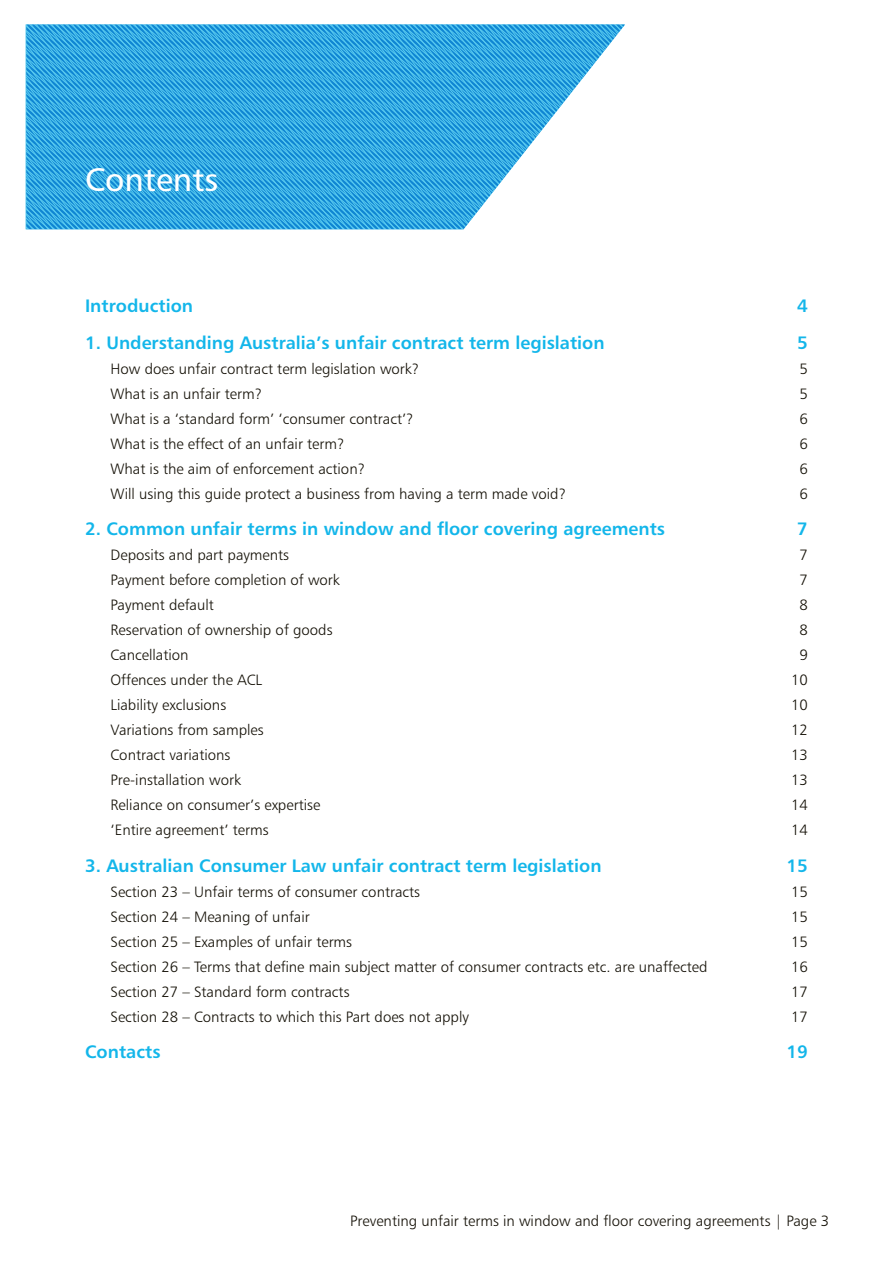
<style>
.page{position:relative;width:893px;height:1263px;background:#fff}
.page>*{position:absolute;margin:0;border:0;box-sizing:border-box;transform-origin:0 0}
.t1{font:33px "Humanist 777 BT Roman B";color:#fff}
.t2{font:18px "Humanist 777 BT Bold B";color:#13b6ea}
.t3{font:15px "Humanist 777 BT Light B";color:#141006}
</style>
<div class="page">
<svg style="left:26px;top:24px;width:599px;height:205px;background:#4db2e4"></svg>
<h1 class="t1" style="left:85px;top:159px;width:135px">Contents</h1>
<p class="t2" style="left:85px;top:295px;width:110px">Introduction</p>
<p class="t2" style="left:797px;top:295px;width:12px">4</p>
<p class="t2" style="left:85px;top:331px;width:521px">1. Understanding Australia’s unfair contract term legislation</p>
<p class="t2" style="left:797px;top:331px;width:12px">5</p>
<p class="t3" style="left:111px;top:359px;width:310px">How does unfair contract term legislation work?</p>
<p class="t3" style="left:799px;top:359px;width:10px">5</p>
<p class="t3" style="left:111px;top:384px;width:153px">What is an unfair term?</p>
<p class="t3" style="left:799px;top:384px;width:10px">5</p>
<p class="t3" style="left:111px;top:409px;width:305px">What is a ‘standard form’ ‘consumer contract’?</p>
<p class="t3" style="left:799px;top:409px;width:10px">6</p>
<p class="t3" style="left:111px;top:434px;width:236px">What is the effect of an unfair term?</p>
<p class="t3" style="left:799px;top:434px;width:10px">6</p>
<p class="t3" style="left:111px;top:459px;width:256px">What is the aim of enforcement action?</p>
<p class="t3" style="left:799px;top:459px;width:10px">6</p>
<p class="t3" style="left:111px;top:484px;width:457px">Will using this guide protect a business from having a term made void?</p>
<p class="t3" style="left:799px;top:484px;width:10px">6</p>
<p class="t2" style="left:85px;top:518px;width:582px">2. Common unfair terms in window and floor covering agreements</p>
<p class="t2" style="left:797px;top:518px;width:12px">7</p>
<p class="t3" style="left:111px;top:546px;width:180px">Deposits and part payments</p>
<p class="t3" style="left:799px;top:546px;width:10px">7</p>
<p class="t3" style="left:111px;top:571px;width:231px">Payment before completion of work</p>
<p class="t3" style="left:799px;top:571px;width:10px">7</p>
<p class="t3" style="left:111px;top:596px;width:105px">Payment default</p>
<p class="t3" style="left:799px;top:596px;width:10px">8</p>
<p class="t3" style="left:111px;top:621px;width:223px">Reservation of ownership of goods</p>
<p class="t3" style="left:799px;top:621px;width:10px">8</p>
<p class="t3" style="left:111px;top:646px;width:80px">Cancellation</p>
<p class="t3" style="left:799px;top:646px;width:10px">9</p>
<p class="t3" style="left:111px;top:671px;width:153px">Offences under the ACL</p>
<p class="t3" style="left:791px;top:671px;width:18px">10</p>
<p class="t3" style="left:111px;top:696px;width:117px">Liability exclusions</p>
<p class="t3" style="left:791px;top:696px;width:18px">10</p>
<p class="t3" style="left:111px;top:721px;width:155px">Variations from samples</p>
<p class="t3" style="left:791px;top:721px;width:18px">12</p>
<p class="t3" style="left:111px;top:746px;width:121px">Contract variations</p>
<p class="t3" style="left:791px;top:746px;width:18px">13</p>
<p class="t3" style="left:111px;top:771px;width:132px">Pre-installation work</p>
<p class="t3" style="left:791px;top:771px;width:18px">13</p>
<p class="t3" style="left:111px;top:796px;width:211px">Reliance on consumer’s expertise</p>
<p class="t3" style="left:791px;top:796px;width:18px">14</p>
<p class="t3" style="left:111px;top:821px;width:160px">‘Entire agreement’ terms</p>
<p class="t3" style="left:791px;top:821px;width:18px">14</p>
<p class="t2" style="left:85px;top:854px;width:518px">3. Australian Consumer Law unfair contract term legislation</p>
<p class="t2" style="left:787px;top:854px;width:23px">15</p>
<p class="t3" style="left:111px;top:882px;width:311px">Section 23 – Unfair terms of consumer contracts</p>
<p class="t3" style="left:791px;top:882px;width:18px">15</p>
<p class="t3" style="left:111px;top:907px;width:201px">Section 24 – Meaning of unfair</p>
<p class="t3" style="left:791px;top:907px;width:18px">15</p>
<p class="t3" style="left:111px;top:932px;width:243px">Section 25 – Examples of unfair terms</p>
<p class="t3" style="left:791px;top:932px;width:18px">15</p>
<p class="t3" style="left:111px;top:957px;width:598px">Section 26 – Terms that define main subject matter of consumer contracts etc. are unaffected</p>
<p class="t3" style="left:791px;top:957px;width:18px">16</p>
<p class="t3" style="left:111px;top:982px;width:240px">Section 27 – Standard form contracts</p>
<p class="t3" style="left:791px;top:982px;width:18px">17</p>
<p class="t3" style="left:111px;top:1007px;width:360px">Section 28 – Contracts to which this Part does not apply</p>
<p class="t3" style="left:791px;top:1007px;width:18px">17</p>
<p class="t2" style="left:85px;top:1041px;width:77px">Contacts</p>
<p class="t2" style="left:787px;top:1041px;width:23px">19</p>
<p class="t3" style="left:350px;top:1212px;width:480px">Preventing unfair terms in window and floor covering agreements | Page 3</p>
</div>
